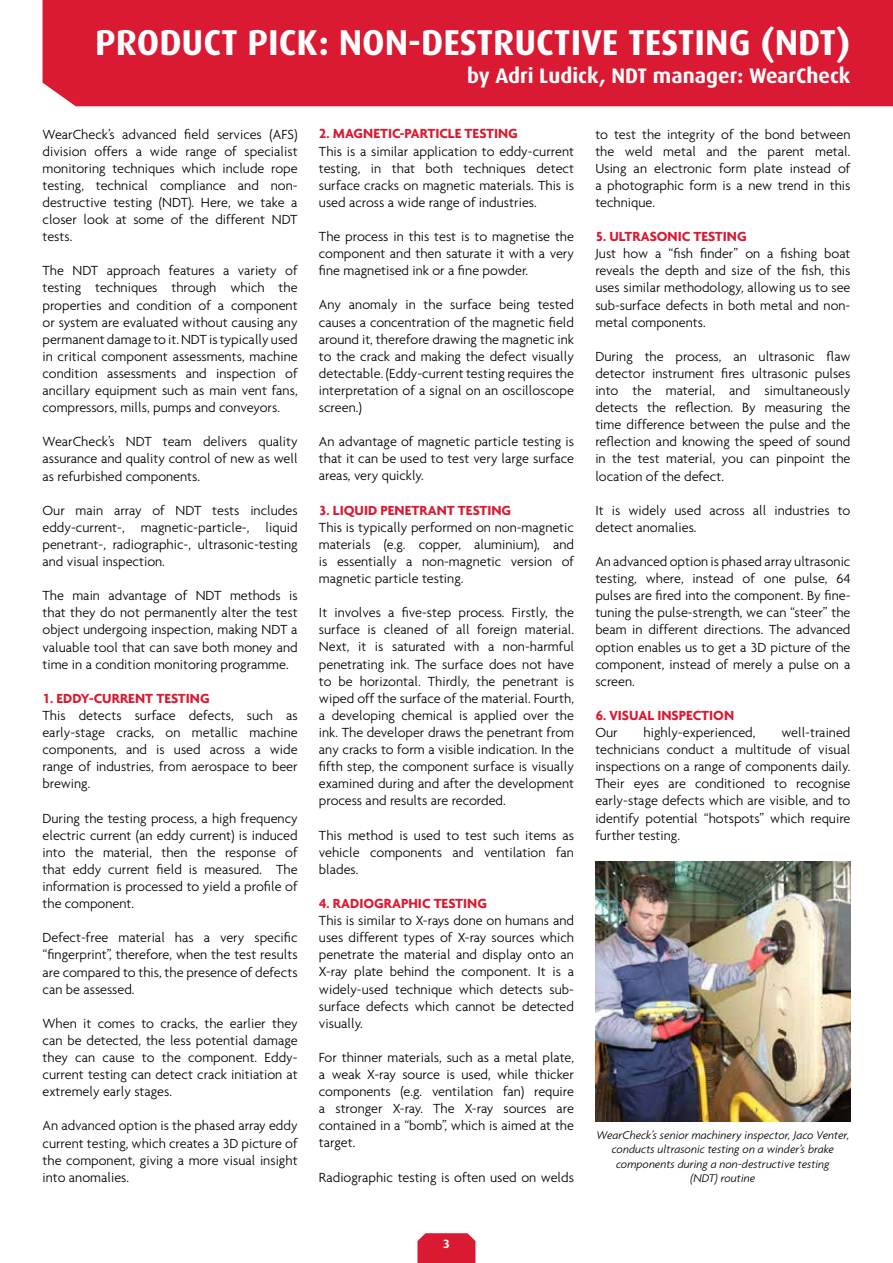
<style>
.page{position:relative;width:893px;height:1263px;background:#fff}
.page>*{position:absolute;margin:0;border:0;box-sizing:border-box;transform-origin:0 0}
.t1{font:700 36px "Dax";color:#fff}
.t2{font:700 21px "Dax";color:#fff}
.t3{font:300 14.25px/17.1px "Agenda";color:#000;text-align:justify}
.t4{font:700 14.25px "Agenda";color:#da1a32}
.t5{font:italic 300 12px/14.4px "Agenda";color:#000;text-align:center}
.t6{font:700 12px "Dax";color:#fff}
</style>
<div class="page">
<div style="left:43px;top:0;width:850px;height:106px;background:#da1a32"></div>
<svg style="left:417px;top:1233px;width:58px;height:30px"></svg>
<img style="left:595px;top:862px;width:255px;height:259px">
<h1 class="t1" style="left:95px;top:22px;width:757px">PRODUCT PICK: NON-DESTRUCTIVE TESTING (NDT)</h1>
<h2 class="t2" style="left:467px;top:64px;width:385px">by Adri Ludick, NDT manager: WearCheck</h2>
<p class="t3" style="left:43px;top:125px;width:257px">WearCheck’s advanced field services (AFS) division offers a wide range of specialist monitoring techniques which include rope testing, technical compliance and non&shy;destructive testing (NDT). Here, we take a closer look at some of the different NDT tests.</p>
<p class="t3" style="left:43px;top:262px;width:257px">The NDT approach features a variety of testing techniques through which the properties and condition of a component or system are evaluated without causing any permanent damage to it. NDT is typically used in critical component assessments, machine condition assessments and inspection of ancillary equipment such as main vent fans, compressors, mills, pumps and conveyors.</p>
<p class="t3" style="left:43px;top:433px;width:257px">WearCheck’s NDT team delivers quality assurance and quality control of new as well as refurbished components.</p>
<p class="t3" style="left:43px;top:501px;width:257px">Our main array of NDT tests includes eddy-current-, magnetic-particle-, liquid penetrant-, radiographic-, ultrasonic-testing and visual inspection.</p>
<p class="t3" style="left:43px;top:587px;width:257px">The main advantage of NDT methods is that they do not permanently alter the test object undergoing inspection, making NDT a valuable tool that can save both money and time in a condition monitoring programme.</p>
<p class="t4" style="left:43px;top:689px;width:169px">1. EDDY-CURRENT TESTING</p>
<p class="t3" style="left:43px;top:707px;width:257px">This detects surface defects, such as early-stage cracks, on metallic machine components, and is used across a wide range of industries, from aerospace to beer brewing.</p>
<p class="t3" style="left:43px;top:809px;width:257px">During the testing process, a high frequency electric current (an eddy current) is induced into the material, then the response of that eddy current field is measured. The information is processed to yield a profile of the component.</p>
<p class="t3" style="left:43px;top:929px;width:257px">Defect-free material has a very specific “fingerprint”, therefore, when the test results are compared to this, the presence of defects can be assessed.</p>
<p class="t3" style="left:43px;top:1014px;width:257px">When it comes to cracks, the earlier they can be detected, the less potential damage they can cause to the component. Eddy&shy;current testing can detect crack initiation at extremely early stages.</p>
<p class="t3" style="left:43px;top:1117px;width:257px">An advanced option is the phased array eddy current testing, which creates a 3D picture of the component, giving a more visual insight into anomalies.</p>
<p class="t4" style="left:319px;top:125px;width:200px">2. MAGNETIC-PARTICLE TESTING</p>
<p class="t3" style="left:319px;top:142px;width:257px">This is a similar application to eddy-current testing, in that both techniques detect surface cracks on magnetic materials. This is used across a wide range of industries.</p>
<p class="t3" style="left:319px;top:228px;width:257px">The process in this test is to magnetise the component and then saturate it with a very fine magnetised ink or a fine powder.</p>
<p class="t3" style="left:319px;top:296px;width:257px">Any anomaly in the surface being tested causes a concentration of the magnetic field around it, therefore drawing the magnetic ink to the crack and making the defect visually detectable. (Eddy-current testing requires the interpretation of a signal on an oscilloscope screen.)</p>
<p class="t3" style="left:319px;top:433px;width:257px">An advantage of magnetic particle testing is that it can be used to test very large surface areas, very quickly.</p>
<p class="t4" style="left:319px;top:501px;width:194px">3. LIQUID PENETRANT TESTING</p>
<p class="t3" style="left:319px;top:518px;width:257px">This is typically performed on non-magnetic materials (e.g. copper, aluminium), and is essentially a non-magnetic version of magnetic particle testing.</p>
<p class="t3" style="left:319px;top:604px;width:257px">It involves a five-step process. Firstly, the surface is cleaned of all foreign material.<br>Next, it is saturated with a non-harmful penetrating ink. The surface does not have to be horizontal. Thirdly, the penetrant is wiped off the surface of the material. Fourth, a developing chemical is applied over the ink. The developer draws the penetrant from any cracks to form a visible indication. In the fifth step, the component surface is visually examined during and after the development process and results are recorded.</p>
<p class="t3" style="left:319px;top:826px;width:257px">This method is used to test such items as vehicle components and ventilation fan blades.</p>
<p class="t4" style="left:319px;top:895px;width:169px">4. RADIOGRAPHIC TESTING</p>
<p class="t3" style="left:319px;top:912px;width:257px">This is similar to X-rays done on humans and uses different types of X-ray sources which penetrate the material and display onto an X-ray plate behind the component. It is a widely-used technique which detects sub&shy;surface defects which cannot be detected visually.</p>
<p class="t3" style="left:319px;top:1048px;width:257px">For thinner materials, such as a metal plate, a weak X-ray source is used, while thicker components (e.g. ventilation fan) require a stronger X-ray. The X-ray sources are contained in a “bomb”, which is aimed at the target.</p>
<p class="t3" style="left:319px;top:1168px;width:257px">Radiographic testing is often used on welds</p>
<p class="t3" style="left:595px;top:125px;width:257px">to test the integrity of the bond between the weld metal and the parent metal.<br>Using an electronic form plate instead of a photographic form is a new trend in this technique.</p>
<p class="t4" style="left:595px;top:228px;width:153px">5. ULTRASONIC TESTING</p>
<p class="t3" style="left:595px;top:245px;width:257px">Just how a “fish finder” on a fishing boat reveals the depth and size of the fish, this uses similar methodology, allowing us to see sub-surface defects in both metal and non&shy;metal components.</p>
<p class="t3" style="left:595px;top:347px;width:257px">During the process, an ultrasonic flaw detector instrument fires ultrasonic pulses into the material, and simultaneously detects the reflection. By measuring the time difference between the pulse and the reflection and knowing the speed of sound in the test material, you can pinpoint the location of the defect.</p>
<p class="t3" style="left:595px;top:501px;width:257px">It is widely used across all industries to detect anomalies.</p>
<p class="t3" style="left:595px;top:553px;width:257px">An advanced option is phased array ultrasonic testing, where, instead of one pulse, 64 pulses are fired into the component. By fine&shy;tuning the pulse-strength, we can “steer” the beam in different directions. The advanced option enables us to get a 3D picture of the component, instead of merely a pulse on a screen.</p>
<p class="t4" style="left:595px;top:707px;width:140px">6. VISUAL INSPECTION</p>
<p class="t3" style="left:595px;top:724px;width:24px">Our</p>
<p class="t3" style="left:644px;top:724px;width:113px">highly-experienced,</p>
<p class="t3" style="left:595px;top:724px;width:257px;text-indent:186px">well-trained technicians conduct a multitude of visual inspections on a range of components daily.<br>Their eyes are conditioned to recognise early-stage defects which are visible, and to identify potential “hotspots” which require further testing.</p>
<p class="t5" style="left:596px;top:1128px;width:254px">WearCheck’s senior machinery inspector, Jaco Venter, conducts ultrasonic testing on a winder’s brake components during a non-destructive testing<br>(NDT) routine</p>
<p class="t6" style="left:443px;top:1237px;width:8px">3</p>
</div>
